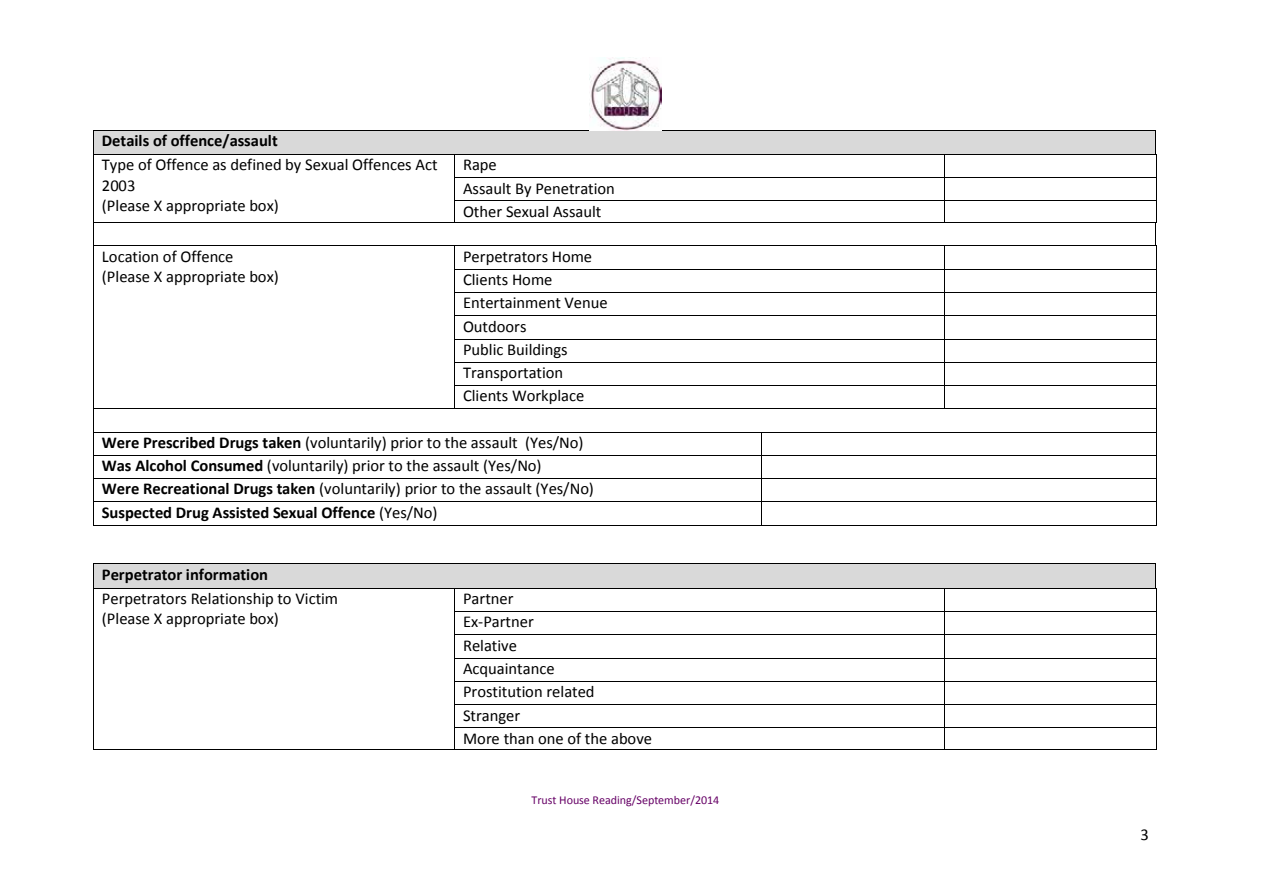
<style>
.page{position:relative;width:1263px;height:893px;background:#fff}
.page>*{position:absolute;margin:0;border:0;box-sizing:border-box;transform-origin:0 0}
.t1{font:16.5px/23.2px "Calibri";color:#000}
.t2{font:700 16.5px "Calibri";color:#000}
.t3{font:12px "Calibri";letter-spacing:-.005em;color:#606}
.s1{font-weight:700}
</style>
<div class="page">
<div style="left:94px;top:131px;width:8px;height:20px;background:#d9d9d9"></div>
<div style="left:1147px;top:131px;width:8px;height:20px;background:#d9d9d9"></div>
<hr style="left:94px;top:151px;width:1061px;height:3px;background:#d9d9d9">
<div style="left:102px;top:131px;width:1045px;height:20px;background:#d9d9d9"></div>
<hr style="left:94px;top:130px;width:1061px;height:1px;background:#000">
<hr style="left:94px;top:154px;width:360px;height:1px;background:#000">
<hr style="left:455px;top:154px;width:489px;height:1px;background:#000">
<hr style="left:944px;top:154px;width:211px;height:1px;background:#000">
<hr style="left:455px;top:177px;width:489px;height:1px;background:#000">
<hr style="left:944px;top:177px;width:212px;height:1px;background:#000">
<hr style="left:455px;top:201px;width:489px;height:1px;background:#000">
<hr style="left:944px;top:201px;width:212px;height:1px;background:#000">
<hr style="left:94px;top:222px;width:360px;height:1px;background:#000">
<svg style="left:454px;top:154px;width:1px;height:69px"></svg>
<hr style="left:455px;top:222px;width:489px;height:1px;background:#000">
<svg style="left:944px;top:155px;width:1px;height:67px"></svg>
<hr style="left:944px;top:222px;width:211px;height:1px;background:#000">
<hr style="left:94px;top:246px;width:360px;height:1px;background:#000">
<hr style="left:455px;top:246px;width:489px;height:1px;background:#000">
<hr style="left:944px;top:246px;width:211px;height:1px;background:#000">
<hr style="left:455px;top:269px;width:489px;height:1px;background:#000">
<hr style="left:944px;top:269px;width:212px;height:1px;background:#000">
<hr style="left:455px;top:292px;width:489px;height:1px;background:#000">
<hr style="left:944px;top:292px;width:212px;height:1px;background:#000">
<hr style="left:455px;top:315px;width:489px;height:1px;background:#000">
<hr style="left:944px;top:315px;width:212px;height:1px;background:#000">
<hr style="left:455px;top:339px;width:489px;height:1px;background:#000">
<hr style="left:944px;top:339px;width:212px;height:1px;background:#000">
<hr style="left:455px;top:362px;width:489px;height:1px;background:#000">
<hr style="left:944px;top:362px;width:212px;height:1px;background:#000">
<hr style="left:455px;top:385px;width:489px;height:1px;background:#000">
<hr style="left:944px;top:385px;width:212px;height:1px;background:#000">
<hr style="left:94px;top:408px;width:360px;height:1px;background:#000">
<svg style="left:454px;top:246px;width:1px;height:163px"></svg>
<hr style="left:455px;top:408px;width:489px;height:1px;background:#000">
<svg style="left:944px;top:247px;width:1px;height:161px"></svg>
<hr style="left:944px;top:408px;width:212px;height:1px;background:#000">
<hr style="left:94px;top:432px;width:667px;height:1px;background:#000">
<hr style="left:761px;top:432px;width:395px;height:1px;background:#000">
<hr style="left:94px;top:455px;width:667px;height:1px;background:#000">
<hr style="left:761px;top:455px;width:395px;height:1px;background:#000">
<hr style="left:94px;top:478px;width:667px;height:1px;background:#000">
<hr style="left:761px;top:478px;width:395px;height:1px;background:#000">
<hr style="left:94px;top:501px;width:667px;height:1px;background:#000">
<hr style="left:761px;top:501px;width:395px;height:1px;background:#000">
<svg style="left:93px;top:130px;width:1px;height:396px"></svg>
<hr style="left:94px;top:525px;width:667px;height:1px;background:#000">
<svg style="left:761px;top:433px;width:1px;height:92px"></svg>
<hr style="left:761px;top:525px;width:395px;height:1px;background:#000">
<svg style="left:1155px;top:130px;width:2px;height:396px"></svg>
<div style="left:94px;top:564px;width:8px;height:21px;background:#d9d9d9"></div>
<div style="left:1147px;top:564px;width:8px;height:21px;background:#d9d9d9"></div>
<hr style="left:94px;top:585px;width:1061px;height:3px;background:#d9d9d9">
<div style="left:102px;top:564px;width:1045px;height:21px;background:#d9d9d9"></div>
<hr style="left:94px;top:563px;width:1061px;height:1px;background:#000">
<hr style="left:94px;top:588px;width:360px;height:1px;background:#000">
<hr style="left:455px;top:588px;width:489px;height:1px;background:#000">
<hr style="left:944px;top:588px;width:211px;height:1px;background:#000">
<hr style="left:455px;top:611px;width:489px;height:1px;background:#000">
<hr style="left:944px;top:611px;width:212px;height:1px;background:#000">
<hr style="left:455px;top:634px;width:489px;height:1px;background:#000">
<hr style="left:944px;top:634px;width:212px;height:1px;background:#000">
<hr style="left:455px;top:658px;width:489px;height:1px;background:#000">
<hr style="left:944px;top:658px;width:212px;height:1px;background:#000">
<hr style="left:455px;top:681px;width:489px;height:1px;background:#000">
<hr style="left:944px;top:681px;width:212px;height:1px;background:#000">
<hr style="left:455px;top:704px;width:489px;height:1px;background:#000">
<hr style="left:944px;top:704px;width:212px;height:1px;background:#000">
<hr style="left:455px;top:727px;width:489px;height:1px;background:#000">
<hr style="left:944px;top:727px;width:212px;height:1px;background:#000">
<svg style="left:93px;top:563px;width:1px;height:187px"></svg>
<hr style="left:94px;top:749px;width:360px;height:1px;background:#000">
<svg style="left:454px;top:588px;width:1px;height:162px"></svg>
<hr style="left:455px;top:749px;width:489px;height:1px;background:#000">
<svg style="left:944px;top:589px;width:1px;height:160px"></svg>
<hr style="left:944px;top:749px;width:212px;height:1px;background:#000">
<svg style="left:1155px;top:563px;width:2px;height:187px"></svg>
<img style="left:590px;top:57px;width:71px;height:73px">
<p class="t2" style="left:102px;top:130px;width:177px">Details of offence/assault</p>
<p class="t1" style="left:102px;top:155px;width:337px;line-height:20.1px">Type of Offence as defined by Sexual Offences Act<br>2003<br>(Please X appropriate box)</p>
<p class="t1" style="left:463px;top:153px;width:153px">Rape<br>Assault By Penetration<br>Other Sexual Assault</p>
<p class="t1" style="left:102px;top:246px;width:179px;line-height:20.1px">Location of Offence (Please X appropriate box)</p>
<p class="t1" style="left:463px;top:245px;width:146px">Perpetrators Home<br>Clients Home<br>Entertainment Venue<br>Outdoors<br>Public Buildings<br>Transportation<br>Clients Workplace</p>
<p class="t1" style="left:102px;top:431px;width:494px"><span class="s1">Were Prescribed Drugs taken</span> (voluntarily) prior to the assault (Yes/No)<br><span class="s1">Was Alcohol Consumed</span> (voluntarily) prior to the assault (Yes/No)<br><span class="s1">Were Recreational Drugs taken</span> (voluntarily) prior to the assault (Yes/No)<br><span class="s1">Suspected Drug Assisted Sexual Offence</span> (Yes/No)</p>
<p class="t2" style="left:102px;top:564px;width:168px">Perpetrator information</p>
<p class="t1" style="left:102px;top:589px;width:238px;line-height:20.1px">Perpetrators Relationship to Victim (Please X appropriate box)</p>
<p class="t1" style="left:463px;top:587px;width:190px">Partner<br>Ex-Partner<br>Relative<br>Acquaintance<br>Prostitution related<br>Stranger<br>More than one of the above</p>
<p class="t3" style="left:531px;top:792px;width:189px">Trust House Reading/September/2014</p>
<p class="t1" style="left:1140px;top:822px;width:10px">3</p>
</div>
